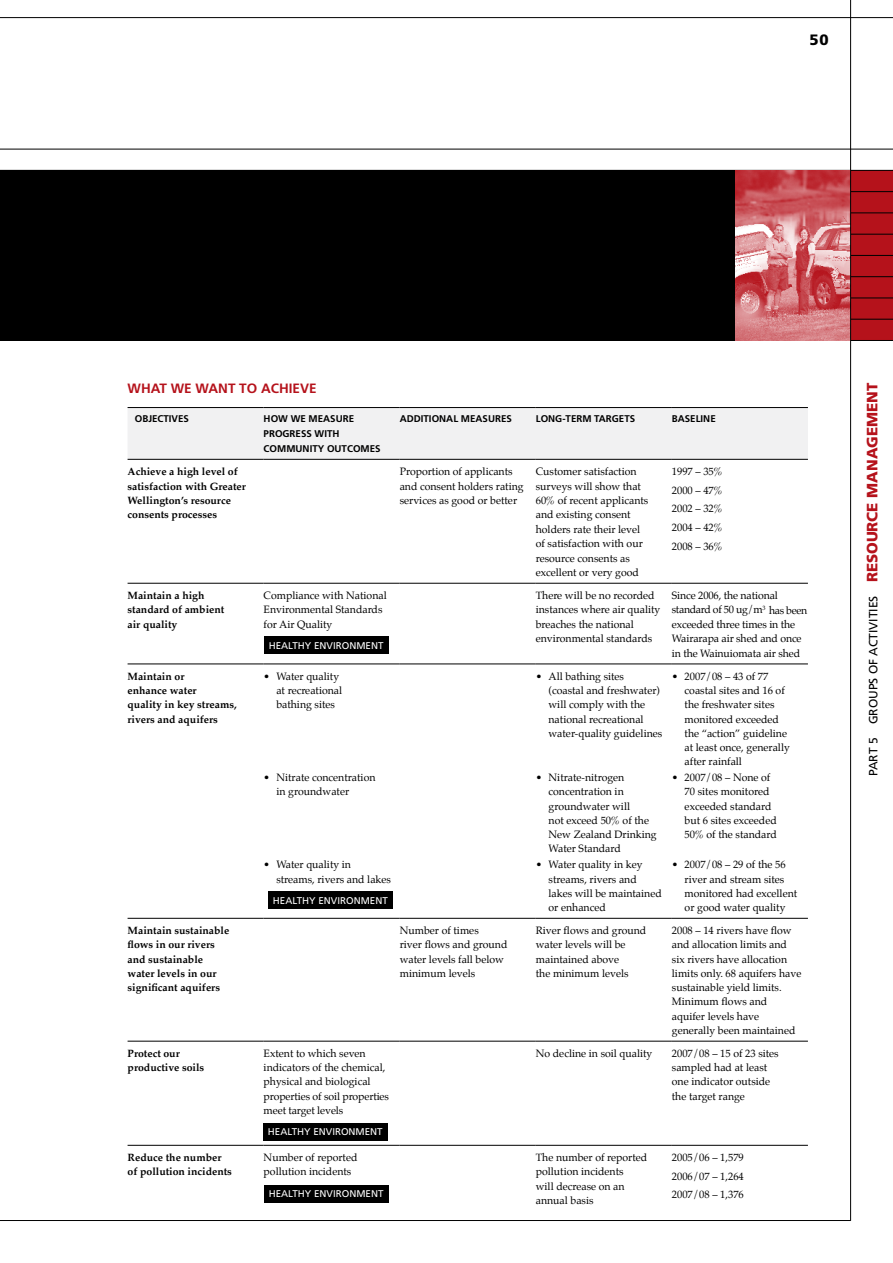
<style>
.page{position:relative;width:893px;height:1263px;background:#fff}
.page>*{position:absolute;margin:0;border:0;box-sizing:border-box;transform-origin:0 0}
.t1{font:900 15px "Frutiger";color:#000}
.t2{font:900 15px "Frutiger";color:#b5121b}
.t3{font:700 13.5px "Frutiger";color:#b5121b}
.t4{font:12px "Frutiger";color:#000}
.t5{font:10.5px/14.2px "Palatino";color:#000}
.t6{font:700 10.5px/14.2px "Palatino";color:#000}
.t7{font:700 9.75px/15px "Frutiger";color:#000}
.t8{font:9.75px "Frutiger";color:#fff}
.s1{font-weight:900;font-size:15px;color:#b5121b}
</style>
<div class="page">
<div style="left:128px;top:408px;width:680px;height:51px;background:#f1f1f2"></div>
<hr style="left:128px;top:459px;width:136px;height:1px;background:#000">
<hr style="left:264px;top:459px;width:136px;height:1px;background:#000">
<hr style="left:400px;top:459px;width:136px;height:1px;background:#000">
<hr style="left:536px;top:459px;width:136px;height:1px;background:#000">
<hr style="left:672px;top:459px;width:136px;height:1px;background:#000">
<hr style="left:128px;top:583px;width:136px;height:1px;background:#000">
<hr style="left:264px;top:583px;width:136px;height:1px;background:#000">
<hr style="left:400px;top:583px;width:136px;height:1px;background:#000">
<hr style="left:536px;top:583px;width:136px;height:1px;background:#000">
<hr style="left:672px;top:583px;width:136px;height:1px;background:#000">
<hr style="left:128px;top:664px;width:136px;height:1px;background:#000">
<hr style="left:264px;top:664px;width:136px;height:1px;background:#000">
<hr style="left:400px;top:664px;width:136px;height:1px;background:#000">
<hr style="left:536px;top:664px;width:136px;height:1px;background:#000">
<hr style="left:672px;top:664px;width:136px;height:1px;background:#000">
<hr style="left:128px;top:918px;width:136px;height:1px;background:#000">
<hr style="left:264px;top:918px;width:136px;height:1px;background:#000">
<hr style="left:400px;top:918px;width:136px;height:1px;background:#000">
<hr style="left:536px;top:918px;width:136px;height:1px;background:#000">
<hr style="left:672px;top:918px;width:136px;height:1px;background:#000">
<hr style="left:128px;top:1041px;width:136px;height:1px;background:#000">
<hr style="left:264px;top:1041px;width:136px;height:1px;background:#000">
<hr style="left:400px;top:1041px;width:136px;height:1px;background:#000">
<hr style="left:536px;top:1041px;width:136px;height:1px;background:#000">
<hr style="left:672px;top:1041px;width:136px;height:1px;background:#000">
<hr style="left:128px;top:1145px;width:136px;height:1px;background:#000">
<hr style="left:264px;top:1145px;width:136px;height:1px;background:#000">
<hr style="left:400px;top:1145px;width:136px;height:1px;background:#000">
<hr style="left:536px;top:1145px;width:136px;height:1px;background:#000">
<hr style="left:672px;top:1145px;width:136px;height:1px;background:#000">
<hr style="left:128px;top:407px;width:136px;height:1px;background:#000">
<hr style="left:264px;top:407px;width:136px;height:1px;background:#000">
<hr style="left:400px;top:407px;width:136px;height:1px;background:#000">
<hr style="left:536px;top:407px;width:136px;height:1px;background:#000">
<hr style="left:672px;top:407px;width:136px;height:1px;background:#000">
<div style="left:264px;top:637px;width:124px;height:17px;background:#000"></div>
<div style="left:268px;top:891px;width:124px;height:18px;background:#000"></div>
<div style="left:263px;top:1123px;width:124px;height:17px;background:#000"></div>
<div style="left:264px;top:1185px;width:124px;height:17px;background:#000"></div>
<div style="left:0;top:170px;width:850px;height:170px;background:#000"></div>
<div style="left:850px;top:170px;width:43px;height:170px;background:#b5121b"></div>
<hr style="left:849px;top:191px;width:44px;height:1px;background:#000">
<hr style="left:849px;top:213px;width:44px;height:1px;background:#000">
<hr style="left:849px;top:234px;width:44px;height:1px;background:#000">
<hr style="left:849px;top:255px;width:44px;height:1px;background:#000">
<hr style="left:850px;top:276px;width:43px;height:1px;background:#000">
<hr style="left:850px;top:298px;width:43px;height:1px;background:#000">
<hr style="left:850px;top:319px;width:43px;height:1px;background:#000">
<hr style="left:0;top:149px;width:893px;height:1px;background:#000">
<hr style="left:0;top:17px;width:893px;height:1px;background:#000">
<hr style="left:0;top:170px;width:893px;height:1px;background:#000">
<hr style="left:0;top:340px;width:893px;height:1px;background:#000">
<hr style="left:0;top:1220px;width:851px;height:1px;background:#000">
<img style="left:735px;top:170px;width:115px;height:171px">
<hr style="left:850px;top:0;width:1px;height:1221px;background:#000">
<h1 class="t1" style="left:810px;top:31px;width:21px">50</h1>
<p class="t3" style="left:128px;top:380px;width:190px">WHAT WE WANT TO ACHIEVE</p>
<h1 class="t2" style="left:863px;top:391px;width:9px;rotate:-90deg">T</h1>
<p class="t7" style="left:135px;top:411px;width:56px">OBJECTIVES</p>
<p class="t7" style="left:264px;top:411px;width:119px">HOW WE MEASURE<br>PROGRESS WITH<br>COMMUNITY OUTCOMES</p>
<p class="t7" style="left:400px;top:411px;width:114px">ADDITIONAL M EASURES</p>
<p class="t7" style="left:536px;top:411px;width:101px">LONG-TERM TARGETS</p>
<p class="t7" style="left:672px;top:411px;width:45px">BASELINE</p>
<p class="t6" style="left:128px;top:464px;width:120px">Achieve a high level of satisfaction with Greater<br>Wellington’s resource consents processes</p>
<p class="t5" style="left:400px;top:464px;width:125px">Proportion of applicants and consent holders rating services as good or better</p>
<p class="t5" style="left:536px;top:464px;width:114px">Customer satisfaction surveys will show that<br>60% of recent applicants and existing consent holders rate their level of satisfaction with our resource consents as excellent or very good</p>
<p class="t5" style="left:672px;top:462px;width:52px;line-height:18.6px;text-align:justify">1997 – 35% 2000 – 47% 2002 – 32% 2004 – 42% 2008 – 36%</p>
<p class="t6" style="left:128px;top:588px;width:98px">Maintain a high standard of ambient air quality</p>
<p class="t5" style="left:264px;top:588px;width:125px">Compliance with National<br>Environmental Standards for Air Quality</p>
<p class="t5" style="left:536px;top:588px;width:126px">There will be no recorded instances where air quality breaches the national environmental standards</p>
<p class="t5" style="left:672px;top:588px;width:137px">Since 2006, the national standard of 50 ug/m<sup>3</sup> has been exceeded three times in the<br>Wairarapa air shed and once in the Wainuiomata air shed</p>
<p class="t6" style="left:128px;top:669px;width:111px">Maintain or<br>enhance water<br>quality in key streams, rivers and aquifers</p>
<p class="t5" style="left:276px;top:669px;width:67px;text-indent:-13px">• Water quality at recreational bathing sites</p>
<p class="t5" style="left:549px;top:669px;width:115px;text-indent:-13px">• All bathing sites<br>(coastal and freshwater) will comply with the national recreational water-quality guidelines</p>
<p class="t5" style="left:685px;top:669px;width:107px;text-indent:-13px">• 2007/08 – 43 of 77 coastal sites and 16 of the freshwater sites monitored exceeded the “action” guideline at least once, generally after rainfall</p>
<p class="t5" style="left:276px;top:770px;width:101px;text-indent:-13px">• Nitrate concentration in groundwater</p>
<p class="t5" style="left:549px;top:770px;width:110px;text-indent:-13px">• Nitrate-nitrogen concentration in groundwater will<br>not exceed 50% of the<br>New Zealand Drinking<br>Water Standard</p>
<p class="t5" style="left:685px;top:770px;width:94px;text-indent:-13px">• 2007/08 – None of<br>70 sites monitored exceeded standard but 6 sites exceeded<br>50% of the standard</p>
<p class="t5" style="left:276px;top:857px;width:116px;text-indent:-13px">• Water quality in streams, rivers and lakes</p>
<p class="t5" style="left:549px;top:857px;width:115px;text-indent:-13px">• Water quality in key streams, rivers and lakes will be maintained or enhanced</p>
<p class="t5" style="left:685px;top:857px;width:114px;text-indent:-13px">• 2007/08 – 29 of the 56 river and stream sites monitored had excellent or good water quality</p>
<p class="t6" style="left:128px;top:923px;width:103px">Maintain sustainable flows in our rivers and sustainable water levels in our significant aquifers</p>
<p class="t5" style="left:400px;top:923px;width:109px">Number of times<br>river flows and ground water levels fall below minimum levels</p>
<p class="t5" style="left:536px;top:923px;width:112px">River flows and ground water levels will be maintained above<br>the minimum levels</p>
<p class="t5" style="left:672px;top:923px;width:131px">2008 – 14 rivers have flow and allocation limits and six rivers have allocation limits only. 68 aquifers have sustainable yield limits.<br>Minimum flows and aquifer levels have generally been maintained</p>
<p class="t6" style="left:128px;top:1046px;width:78px">Protect our productive soils</p>
<p class="t5" style="left:264px;top:1046px;width:127px">Extent to which seven indicators of the chemical, physical and biological properties of soil properties meet target levels</p>
<p class="t5" style="left:536px;top:1046px;width:118px">No decline in soil quality</p>
<p class="t5" style="left:672px;top:1046px;width:108px">2007/08 – 15 of 23 sites sampled had at least one indicator outside the target range</p>
<p class="t6" style="left:128px;top:1150px;width:106px">Reduce the number of pollution incidents</p>
<p class="t5" style="left:264px;top:1150px;width:95px">Number of reported pollution incidents</p>
<p class="t5" style="left:536px;top:1150px;width:113px">The number of reported pollution incidents<br>will decrease on an annual basis</p>
<p class="t5" style="left:672px;top:1148px;width:73px;line-height:18.5px;text-align:justify">2005/06 – 1,579<br>2006/07 – 1,264<br>2007/08 – 1,376</p>
<p class="t4" style="left:866px;top:776px;width:387px;rotate:-90deg">PART 5 GROUPS OF ACTIVITIES <span class="s1">RESOURCE MANAGEMEN</span></p>
<p class="t8" style="left:269px;top:640px;width:116px">HEALTHY ENVIRONM ENT</p>
<p class="t8" style="left:273px;top:895px;width:116px">HEALTHY ENVIRONM ENT</p>
<p class="t8" style="left:268px;top:1126px;width:116px">HEALTHY ENVIRONM ENT</p>
<p class="t8" style="left:269px;top:1188px;width:116px">HEALTHY ENVIRONM ENT</p>
</div>
